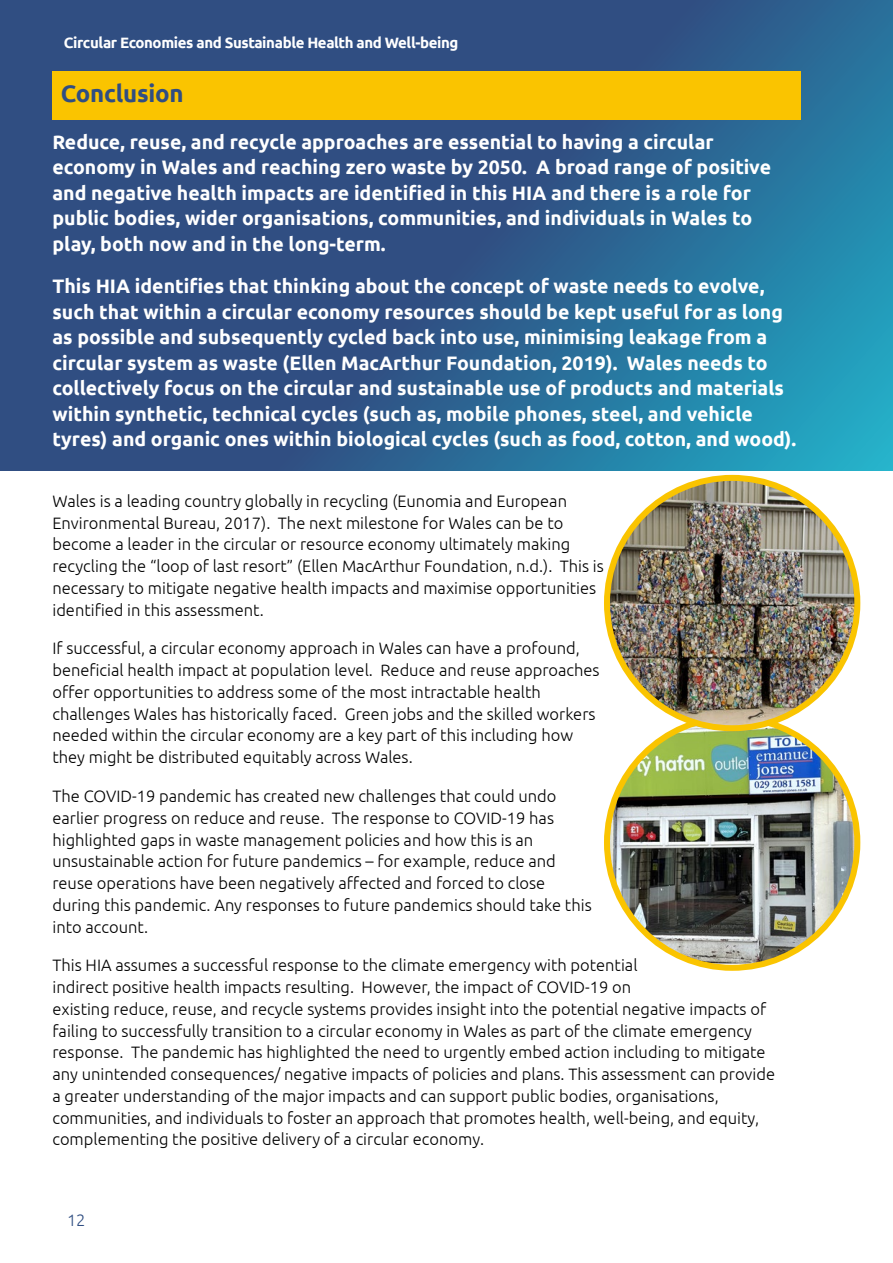
<style>
.page{position:relative;width:893px;height:1263px;background:#fff}
.page>*{position:absolute;margin:0;border:0;box-sizing:border-box;transform-origin:0 0}
.Reversed_Sub_head{font:700 24px "Ubuntu";letter-spacing:-.01em;color:#304e82}
.Bold_big_intro_white{font:700 19.5px/25.5px "Ubuntu";color:#fff}
.Body_copy{font:300 16.5px/21.8px "Ubuntu";color:#000}
.t1{font:300 16.5px "Ubuntu";color:#304e82}
.t2{font:700 15px "Ubuntu";letter-spacing:-.025em;color:#fff}
</style>
<div class="page">
<svg style="left:0;top:0;width:893px;height:470px;background:#2d5f8e"></svg>
<div style="left:52px;top:71px;width:749px;height:48px;background:#fac400"></div>
<img style="left:607px;top:720px;width:250px;height:243px">
<img style="left:607px;top:478px;width:250px;height:250px;border-radius:125px">
<div style="left:604px;top:475px;width:256px;height:256px;border:6px solid #fac400;border-radius:50%"></div>
<p class="t2" style="left:64px;top:33px;width:396px">Circular Economies and Sustainable Health and Well-being</p>
<p class="Reversed_Sub_head" style="left:61px;top:79px;width:124px">Conclusion</p>
<p class="Bold_big_intro_white" style="left:52px;top:129px;width:720px">Reduce, reuse, and recycle approaches are essential to having a circular economy in Wales and reaching zero waste by 2050. A broad range of positive and negative health impacts are identified in this HIA and there is a role for public bodies, wider organisations, communities, and individuals in Wales to play, both now and in the long-term.</p>
<p class="Bold_big_intro_white" style="left:52px;top:273px;width:745px">This HIA identifies that thinking about the concept of waste needs to evolve, such that within a circular economy resources should be kept useful for as long as possible and subsequently cycled back into use, minimising leakage from a circular system as waste (Ellen MacArthur Foundation, 2019). Wales needs to collectively focus on the circular and sustainable use of products and materials within synthetic, technical cycles (such as, mobile phones, steel, and vehicle tyres) and organic ones within biological cycles (such as food, cotton, and wood).</p>
<p class="Body_copy" style="left:52px;top:490px;width:553px">Wales is a leading country globally in recycling (Eunomia and European Environmental Bureau, 2017). The next milestone for Wales can be to become a leader in the circular or resource economy ultimately making recycling the “loop of last resort” (Ellen MacArthur Foundation, n.d.). This is necessary to mitigate negative health impacts and maximise opportunities identified in this assessment.</p>
<p class="Body_copy" style="left:52px;top:637px;width:549px">If successful, a circular economy approach in Wales can have a profound, beneficial health impact at population level. Reduce and reuse approaches offer opportunities to address some of the most intractable health challenges Wales has historically faced. Green jobs and the skilled workers needed within the circular economy are a key part of this including how they might be distributed equitably across Wales.</p>
<p class="Body_copy" style="left:52px;top:785px;width:541px">The COVID-19 pandemic has created new challenges that could undo earlier progress on reduce and reuse. The response to COVID-19 has highlighted gaps in waste management policies and how this is an unsustainable action for future pandemics – for example, reduce and reuse operations have been negatively affected and forced to close during this pandemic. Any responses to future pandemics should take this into account.</p>
<p class="Body_copy" style="left:52px;top:954px;width:724px">This HIA assumes a successful response to the climate emergency with potential<br>indirect positive health impacts resulting. However, the impact of COVID-19 on<br>existing reduce, reuse, and recycle systems provides insight into the potential negative impacts of failing to successfully transition to a circular economy in Wales as part of the climate emergency response. The pandemic has highlighted the need to urgently embed action including to mitigate any unintended consequences/ negative impacts of policies and plans. This assessment can provide a greater understanding of the major impacts and can support public bodies, organisations, communities, and individuals to foster an approach that promotes health, well-being, and equity, complementing the positive delivery of a circular economy.</p>
<p class="t1" style="left:67px;top:1210px;width:20px">12</p>
</div>
